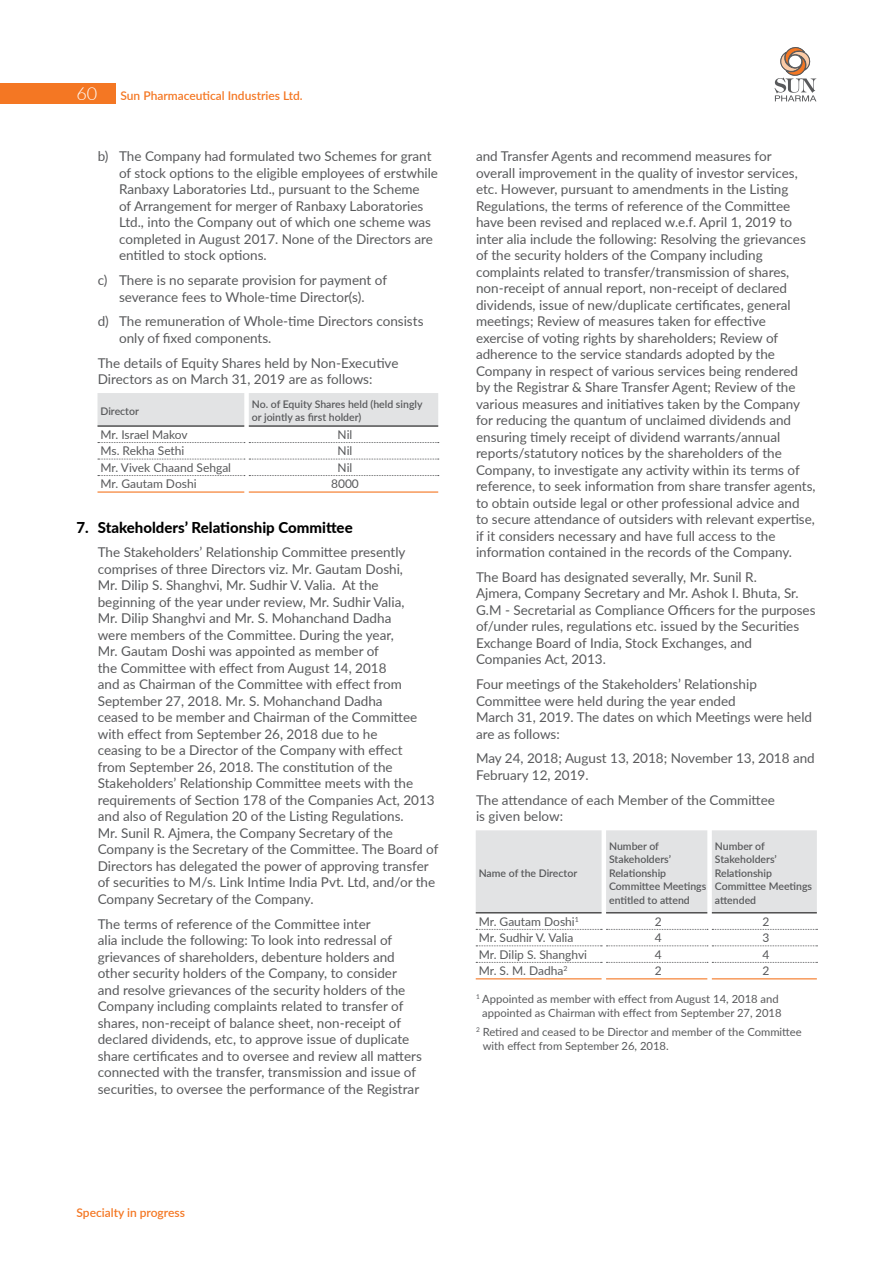
<style>
.page{position:relative;width:893px;height:1263px;background:#fff}
.page>*{position:absolute;margin:0;border:0;box-sizing:border-box;transform-origin:0 0}
.t1{font:300 18px "Lato";color:#fff}
.t2{font:800 15px "Lato";color:#000}
.t3{font:13.5px/16.5px "Lato";color:#58595b}
.t4{font:12px "Lato";color:#58595b}
.t5{font:600 12px "Lato";color:#f47723}
.t6{font:11.25px/14.2px "Lato";color:#58595b;text-align:center}
.t7{font:600 10.5px/13.5px "Lato";color:#58595b}
</style>
<div class="page">
<div style="left:0;top:83px;width:116px;height:21px;background:#f47723"></div>
<svg style="left:775px;top:47px;width:41px;height:54px"></svg>
<div style="left:98px;top:393px;width:340px;height:33px;background:#e2e3e4"></div>
<svg style="left:98px;top:459px;width:341px;height:1px"></svg>
<hr style="left:98px;top:426px;width:146px;height:1px;background:#000">
<hr style="left:98px;top:491px;width:146px;height:2px;background:#f47723">
<svg style="left:98px;top:475px;width:341px;height:1px"></svg>
<hr style="left:249px;top:491px;width:189px;height:2px;background:#f47723">
<svg style="left:98px;top:442px;width:341px;height:1px"></svg>
<hr style="left:249px;top:426px;width:189px;height:1px;background:#000">
<div style="left:476px;top:830px;width:341px;height:83px;background:#e2e3e4"></div>
<svg style="left:476px;top:945px;width:341px;height:1px"></svg>
<hr style="left:476px;top:912px;width:126px;height:1px;background:#000">
<hr style="left:606px;top:912px;width:101px;height:1px;background:#000">
<svg style="left:476px;top:929px;width:341px;height:1px"></svg>
<hr style="left:476px;top:978px;width:126px;height:1px;background:#f47723">
<hr style="left:606px;top:978px;width:101px;height:1px;background:#f47723">
<svg style="left:476px;top:962px;width:341px;height:1px"></svg>
<hr style="left:712px;top:978px;width:105px;height:1px;background:#f47723">
<hr style="left:712px;top:912px;width:105px;height:1px;background:#000">
<h1 class="t1" style="left:77px;top:81px;width:22px">60</h1>
<p class="t5" style="left:120px;top:87px;width:184px">Sun Pharmaceutical Industries Ltd.</p>
<p class="t3" style="left:119px;top:148px;width:321px;text-indent:-21px">b) The Company had formulated two Schemes for grant of stock options to the eligible employees of erstwhile Ranbaxy Laboratories Ltd., pursuant to the Scheme<br>of Arrangement for merger of Ranbaxy Laboratories Ltd., into the Company out of which one scheme was completed in August 2017. None of the Directors are entitled to stock options.</p>
<p class="t3" style="left:98px;top:271px;width:291px;text-align:center">c) There is no separate provision for payment of severance fees to Whole-time Director(s).</p>
<p class="t3" style="left:119px;top:312px;width:306px;text-indent:-21px">d) The remuneration of Whole-time Directors consists only of fixed components.</p>
<p class="t3" style="left:98px;top:354px;width:302px">The details of Equity Shares held by Non-Executive<br>Directors as on March 31, 2019 are as follows:</p>
<p class="t7" style="left:100px;top:403px;width:40px">Director</p>
<p class="t7" style="left:252px;top:397px;width:172px">No. of Equity Shares held (held singly or jointly as first holder)</p>
<p class="t4" style="left:100px;top:426px;width:89px">Mr. Israel Makov</p>
<p class="t4" style="left:338px;top:426px;width:16px">Nil</p>
<p class="t4" style="left:100px;top:442px;width:85px">Ms. Rekha Sethi</p>
<p class="t4" style="left:338px;top:442px;width:16px">Nil</p>
<p class="t4" style="left:100px;top:459px;width:132px">Mr. Vivek Chaand Sehgal</p>
<p class="t4" style="left:338px;top:459px;width:16px">Nil</p>
<p class="t4" style="left:100px;top:475px;width:98px">Mr. Gautam Doshi</p>
<p class="t4" style="left:331px;top:475px;width:29px">8000</p>
<p class="t2" style="left:76px;top:516px;width:278px">7. Stakeholders’ Relationship Committee</p>
<p class="t3" style="left:98px;top:544px;width:342px">The Stakeholders’ Relationship Committee presently comprises of three Directors viz. Mr. Gautam Doshi,<br>Mr. Dilip S. Shanghvi, Mr. Sudhir V. Valia. At the beginning of the year under review, Mr. Sudhir Valia,<br>Mr. Dilip Shanghvi and Mr. S. Mohanchand Dadha<br>were members of the Committee. During the year,<br>Mr. Gautam Doshi was appointed as member of<br>the Committee with effect from August 14, 2018<br>and as Chairman of the Committee with effect from September 27, 2018. Mr. S. Mohanchand Dadha<br>ceased to be member and Chairman of the Committee with effect from September 26, 2018 due to he<br>ceasing to be a Director of the Company with effect<br>from September 26, 2018. The constitution of the Stakeholders’ Relationship Committee meets with the requirements of Section 178 of the Companies Act, 2013 and also of Regulation 20 of the Listing Regulations.<br>Mr. Sunil R. Ajmera, the Company Secretary of the Company is the Secretary of the Committee. The Board of Directors has delegated the power of approving transfer of securities to M/s. Link Intime India Pvt. Ltd, and/or the Company Secretary of the Company.</p>
<p class="t3" style="left:98px;top:915px;width:326px">The terms of reference of the Committee inter<br>alia include the following: To look into redressal of grievances of shareholders, debenture holders and other security holders of the Company, to consider and resolve grievances of the security holders of the Company including complaints related to transfer of shares, non-receipt of balance sheet, non-receipt of declared dividends, etc, to approve issue of duplicate share certificates and to oversee and review all matters connected with the transfer, transmission and issue of securities, to oversee the performance of the Registrar</p>
<p class="t3" style="left:476px;top:147px;width:341px">and Transfer Agents and recommend measures for<br>overall improvement in the quality of investor services, etc. However, pursuant to amendments in the Listing Regulations, the terms of reference of the Committee have been revised and replaced w.e.f. April 1, 2019 to inter alia include the following: Resolving the grievances of the security holders of the Company including complaints related to transfer/transmission of shares, non-receipt of annual report, non-receipt of declared dividends, issue of new/duplicate certificates, general meetings; Review of measures taken for effective exercise of voting rights by shareholders; Review of adherence to the service standards adopted by the Company in respect of various services being rendered by the Registrar &amp; Share Transfer Agent; Review of the various measures and initiatives taken by the Company for reducing the quantum of unclaimed dividends and ensuring timely receipt of dividend warrants/annual reports/statutory notices by the shareholders of the Company, to investigate any activity within its terms of reference, to seek information from share transfer agents, to obtain outside legal or other professional advice and<br>to secure attendance of outsiders with relevant expertise, if it considers necessary and have full access to the information contained in the records of the Company.</p>
<p class="t3" style="left:476px;top:568px;width:341px">The Board has designated severally, Mr. Sunil R.<br>Ajmera, Company Secretary and Mr. Ashok I. Bhuta, Sr.<br>G.M - Secretarial as Compliance Officers for the purposes of/under rules, regulations etc. issued by the Securities Exchange Board of India, Stock Exchanges, and Companies Act, 2013.</p>
<p class="t3" style="left:476px;top:675px;width:338px">Four meetings of the Stakeholders’ Relationship Committee were held during the year ended<br>March 31, 2019. The dates on which Meetings were held are as follows:</p>
<p class="t3" style="left:476px;top:750px;width:340px">May 24, 2018; August 13, 2018; November 13, 2018 and<br>February 12, 2019.</p>
<p class="t3" style="left:476px;top:791px;width:301px">The attendance of each Member of the Committee is given below:</p>
<p class="t7" style="left:479px;top:865px;width:100px">Name of the Director</p>
<p class="t7" style="left:609px;top:838px;width:99px">Number of<br>Stakeholders’<br>Relationship<br>Committee Meetings entitled to attend</p>
<p class="t7" style="left:715px;top:838px;width:99px">Number of<br>Stakeholders’<br>Relationship<br>Committee Meetings attended</p>
<p class="t4" style="left:479px;top:912px;width:102px">Mr. Gautam Doshi<sup>1</sup></p>
<p class="t4" style="left:655px;top:912px;width:8px">2</p>
<p class="t4" style="left:762px;top:912px;width:8px">2</p>
<p class="t4" style="left:479px;top:929px;width:96px">Mr. Sudhir V. Valia</p>
<p class="t4" style="left:655px;top:929px;width:8px">4</p>
<p class="t4" style="left:762px;top:929px;width:8px">3</p>
<p class="t4" style="left:479px;top:945px;width:110px">Mr. Dilip S. Shanghvi</p>
<p class="t4" style="left:655px;top:945px;width:8px">4</p>
<p class="t4" style="left:762px;top:945px;width:8px">4</p>
<p class="t4" style="left:479px;top:962px;width:90px">Mr. S. M. Dadha<sup>2</sup></p>
<p class="t4" style="left:655px;top:962px;width:8px">2</p>
<p class="t4" style="left:762px;top:962px;width:8px">2</p>
<p class="t6" style="left:476px;top:991px;width:307px"><sup>1</sup> Appointed as member with effect from August 14, 2018 and appointed as Chairman with effect from September 27, 2018</p>
<p class="t6" style="left:483px;top:1024px;width:321px;text-align:left;text-indent:-7px"><sup>2</sup> Retired and ceased to be Director and member of the Committee with effect from September 26, 2018.</p>
<p class="t5" style="left:77px;top:1204px;width:110px">Specialty in progress</p>
</div>
